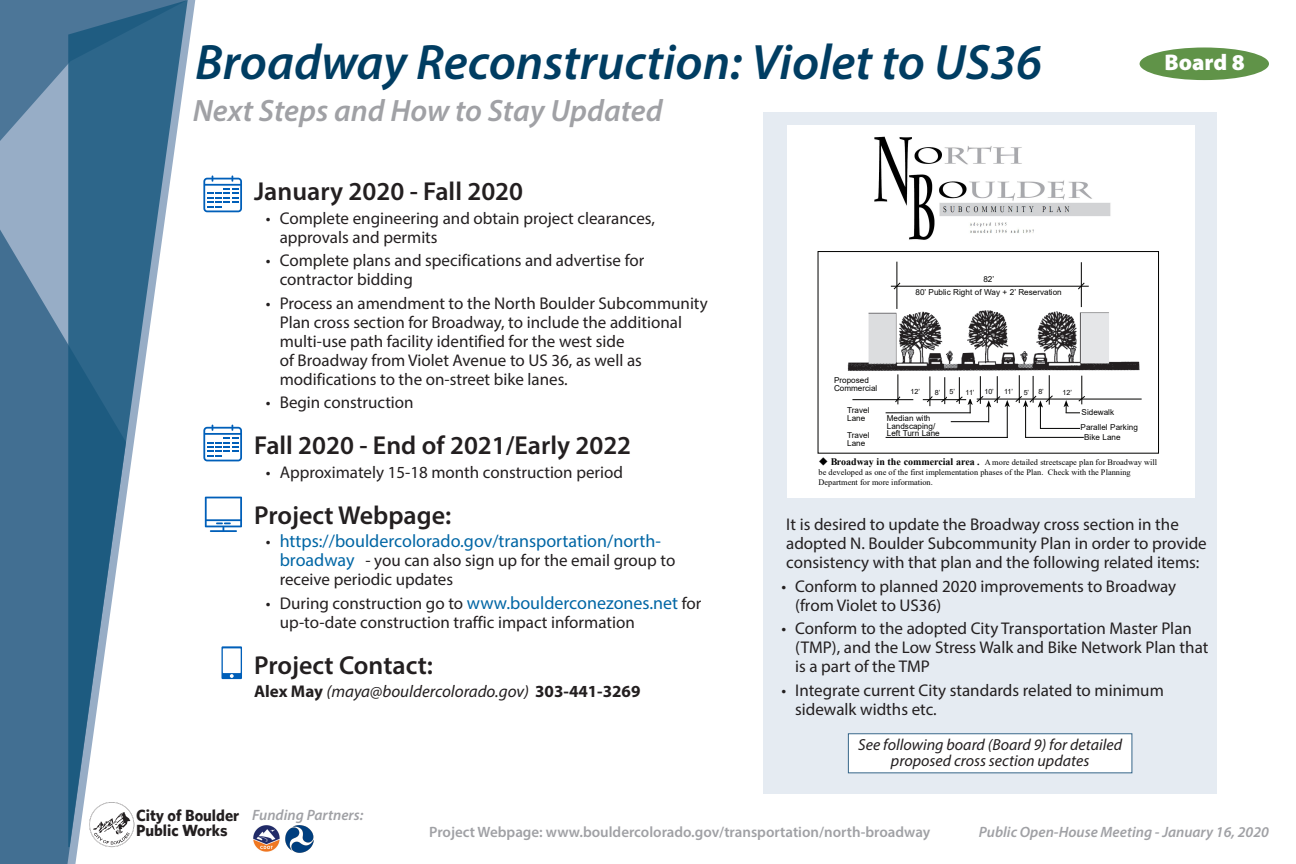
<style>
.page{position:relative;width:1296px;height:864px;background:#fff}
.page>*{position:absolute;margin:0;border:0;box-sizing:border-box;transform-origin:0 0}
.t1{font:italic 600 50px "Myriad Pro";color:#003d62}
.Header_2{font:italic 600 31px "Myriad Pro";color:#a0a1a5}
.Header_3{font:600 26px "Myriad Pro";color:#231f20}
.Body_text_regular_le{font:900 22.7px "Myriad Pro";color:#fff}
.t2{font:18px "Myriad Pro";color:#0166a5}
.Bullet_1_left_extra{font:17px/19px "Myriad Pro";color:#231f20}
.Body_Text{font:italic 17px "Myriad Pro";color:#231f20}
.t3{font:700 16.25px/15.7px "Whitney";color:#231f20}
.Body_text_regular_le-2{font:italic 16px/16px "Myriad Pro";color:#231f20;text-align:center}
.t4{font:600 15px "Myriad Pro";color:#a0a1a5}
.t5{font:italic 600 15px "Myriad Pro";color:#a0a1a5}
.t6{font:8.3px/10px "Times New Roman";color:#000}
.t7{font:8.15px/8.2px "Arial";color:#050504}
.t8{font:7.15px "Arial";color:#050504}
.s1{font-size:17px;color:#231f20}
.s2{font-size:18px;color:#0166a5}
.s3{font-weight:700;font-style:normal}
.s4{font-weight:700;font-size:10px}
</style>
<div class="page">
<svg style="left:0;top:151px;width:68px;height:21px"></svg>
<svg style="left:0;top:172px;width:78px;height:692px;background:#50799a"></svg>
<svg style="left:0;top:0;width:196px;height:151px;background:#7292ae"></svg>
<svg style="left:68px;top:0;width:120px;height:847px"></svg>
<img style="left:253px;top:825px;width:27px;height:27px">
<img style="left:286px;top:826px;width:27px;height:27px">
<svg style="left:203px;top:175px;width:39px;height:37px"></svg>
<svg style="left:203px;top:425px;width:39px;height:36px"></svg>
<svg style="left:205px;top:497px;width:37px;height:35px"></svg>
<svg style="left:221px;top:646px;width:21px;height:33px"></svg>
<div style="left:1140px;top:47px;width:129px;height:33px;background:#609348;border-radius:50%"></div>
<div style="left:763px;top:112px;width:454px;height:682px;background:#e5ebf2"></div>
<div style="left:848px;top:734px;width:284px;height:39px;background:#fff"></div>
<div style="left:787px;top:125px;width:408px;height:372px;background:#fff"></div>
<div style="left:818px;top:251px;width:341px;height:203px;border:1px solid #050504"></div>
<img style="left:848px;top:305px;width:292px;height:66px">
<hr style="left:852px;top:399px;width:61px;height:1px;background:#050504">
<hr style="left:923px;top:399px;width:43px;height:1px;background:#050504">
<hr style="left:929px;top:376px;width:1px;height:30px;background:#050504">
<hr style="left:897px;top:374px;width:1px;height:30px;background:#050504">
<svg style="left:894px;top:395px;width:7px;height:8px"></svg>
<svg style="left:940px;top:377px;width:9px;height:27px"></svg>
<hr style="left:1025px;top:406px;width:1px;height:32px;background:#050504">
<hr style="left:1007px;top:405px;width:1px;height:33px;background:#050504">
<svg style="left:1064px;top:376px;width:22px;height:37px"></svg>
<hr style="left:1040px;top:428px;width:40px;height:1px;background:#050504">
<hr style="left:1026px;top:437px;width:58px;height:1px;background:#050504">
<hr style="left:886px;top:412px;width:85px;height:1px;background:#050504">
<hr style="left:951px;top:421px;width:38px;height:1px;background:#050504">
<hr style="left:886px;top:437px;width:122px;height:1px;background:#050504">
<hr style="left:891px;top:286px;width:198px;height:1px;background:#050504">
<hr style="left:896px;top:262px;width:1px;height:47px;background:#050504">
<hr style="left:1081px;top:262px;width:1px;height:45px;background:#050504">
<svg style="left:893px;top:281px;width:8px;height:10px"></svg>
<svg style="left:1077px;top:281px;width:9px;height:10px"></svg>
<div style="left:1060px;top:388px;width:14px;height:10px;background:#fff"></div>
<div style="left:932px;top:388px;width:11px;height:11px;background:#fff"></div>
<div style="left:947px;top:388px;width:11px;height:11px;background:#fff"></div>
<svg style="left:926px;top:395px;width:8px;height:8px"></svg>
<svg style="left:955px;top:375px;width:99px;height:54px"></svg>
<hr style="left:977px;top:399px;width:165px;height:1px;background:#050504">
<img style="left:874px;top:136px;width:237px;height:104px">
<svg style="left:89px;top:802px;width:47px;height:46px"></svg>
<h1 class="t1" style="left:195px;top:30px;width:848px">Broadway Reconstruction: Violet to US36</h1>
<p class="Header_2" style="left:193px;top:91px;width:471px">Next Steps and How to Stay Updated</p>
<p class="Body_text_regular_le" style="left:1164px;top:48px;width:82px">Board 8</p>
<p class="Header_3" style="left:254px;top:175px;width:270px">January 2020 - Fall 2020</p>
<p class="Bullet_1_left_extra" style="left:280px;top:208px;width:377px;text-indent:-14px">• Complete engineering and obtain project clearances, approvals and permits</p>
<p class="Bullet_1_left_extra" style="left:280px;top:251px;width:366px;text-indent:-14px">• Complete plans and specifications and advertise for contractor bidding</p>
<p class="Bullet_1_left_extra" style="left:280px;top:293px;width:430px;text-indent:-14px">• Process an amendment to the North Boulder Subcommunity Plan cross section for Broadway, to include the additional multi-use path facility identified for the west side<br>of Broadway from Violet Avenue to US 36, as well as modifications to the on-street bike lanes.</p>
<p class="Bullet_1_left_extra" style="left:266px;top:393px;width:149px">• Begin construction</p>
<p class="Header_3" style="left:254px;top:429px;width:379px">Fall 2020 - End of 2021/Early 2022</p>
<p class="Bullet_1_left_extra" style="left:266px;top:462px;width:359px">• Approximately 15-18 month construction period</p>
<p class="Header_3" style="left:254px;top:499px;width:199px">Project Webpage:</p>
<p class="t2" style="left:266px;top:530px;width:397px"><span class="s1">•</span> https://bouldercolorado.gov/transportation/north-</p>
<p class="Bullet_1_left_extra" style="left:280px;top:551px;width:397px"><span class="s2">broadway</span> - you can also sign up for the email group to receive periodic updates</p>
<p class="Bullet_1_left_extra" style="left:280px;top:593px;width:423px;text-indent:-14px">• During construction go to <span class="s2">www.boulderconezones.net</span> for up-to-date construction traffic impact information</p>
<p class="Header_3" style="left:254px;top:649px;width:180px">Project Contact:</p>
<p class="Body_Text" style="left:254px;top:681px;width:388px"><span class="s3">Alex May</span> (maya@bouldercolorado.gov) <span class="s3">303-441-3269</span></p>
<p class="t7" style="left:916px;top:273px;width:148px;line-height:13.2px;text-align:center">82’<br>80’ Public Right of Way + 2’ Reservation</p>
<p class="t7" style="left:834px;top:376px;width:45px">Proposed<br>Commercial</p>
<p class="t7" style="left:847px;top:406px;width:24px">Travel<br>Lane</p>
<p class="t7" style="left:847px;top:431px;width:24px">Travel<br>Lane</p>
<p class="t8" style="left:911px;top:387px;width:11px">12’</p>
<p class="t8" style="left:935px;top:387px;width:7px">8’</p>
<p class="t8" style="left:950px;top:387px;width:7px">5’</p>
<p class="t8" style="left:966px;top:387px;width:10px">11’</p>
<p class="t8" style="left:984px;top:387px;width:11px">10’</p>
<p class="t8" style="left:1004px;top:387px;width:10px">11’</p>
<p class="t8" style="left:1024px;top:387px;width:7px">5’</p>
<p class="t8" style="left:1038px;top:387px;width:7px">8’</p>
<p class="t8" style="left:1062px;top:387px;width:11px">12’</p>
<p class="t7" style="left:887px;top:415px;width:54px;line-height:7.2px">Median with<br>Landscaping/<br>Left Turn Lane</p>
<p class="t7" style="left:1081px;top:404px;width:59px;line-height:15.4px">Sidewalk<br>Parallel Parking</p>
<p class="t7" style="left:1084px;top:433px;width:38px">Bike Lane</p>
<p class="t6" style="left:819px;top:457px;width:340px">◆ <span class="s4">Broadway in the commercial area .</span> A more detailed streetscape plan for Broadway will be developed as one of the first implementation phases of the Plan. Check with the Planning<br>Department for more information.</p>
<p class="Bullet_1_left_extra" style="left:786px;top:515px;width:422px">It is desired to update the Broadway cross section in the adopted N. Boulder Subcommunity Plan in order to provide consistency with that plan and the following related items:</p>
<p class="Bullet_1_left_extra" style="left:795px;top:576px;width:383px;text-indent:-14px">• Conform to planned 2020 improvements to Broadway (from Violet to US36)</p>
<p class="Bullet_1_left_extra" style="left:795px;top:619px;width:415px;text-indent:-14px">• Conform to the adopted City Transportation Master Plan (TMP), and the Low Stress Walk and Bike Network Plan that is a part of the TMP</p>
<p class="Bullet_1_left_extra" style="left:795px;top:680px;width:370px;text-indent:-14px">• Integrate current City standards related to minimum sidewalk widths etc.</p>
<p class="Body_text_regular_le-2" style="left:858px;top:736px;width:265px">See following board (Board 9) for detailed proposed cross section updates</p>
<p class="t3" style="left:136px;top:807px;width:105px">City of Boulder<br>Public Works</p>
<p class="t5" style="left:252px;top:806px;width:113px">Funding Partners:</p>
<p class="t4" style="left:429px;top:822px;width:503px">Project Webpage: www.bouldercolorado.gov/transportation/north-broadway</p>
<p class="t5" style="left:979px;top:822px;width:292px">Public Open-House Meeting - January 16, 2020</p>
</div>
